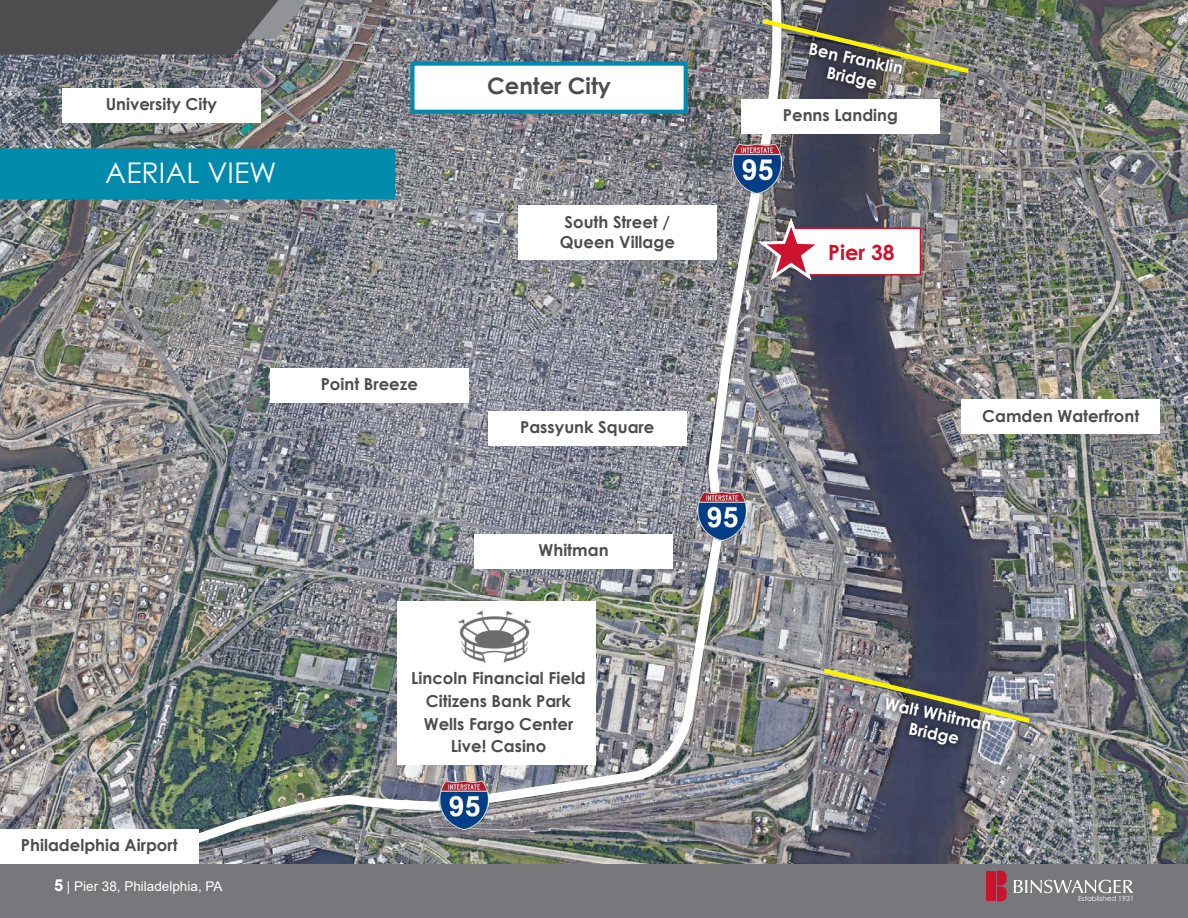
<style>
.page{position:relative;width:1188px;height:918px;background:#fff}
.page>*{position:absolute;margin:0;border:0;box-sizing:border-box;transform-origin:0 0}
.t1{font:28.5px "Century Gothic";color:#fff}
.t2{font:700 22.65px "Century Gothic";color:#4d4d4f}
.t3{font:700 21px "Century Gothic";color:#cd122d}
.t4{font:700 16.5px/22.5px "Century Gothic";color:#4d4d4f}
.t5{font:700 16.5px/19.5px "Century Gothic";color:#fff;text-align:center}
.t6{font:13.5px "Arial";color:#fff}
.t7{font:7.05px "Century Gothic";color:#fff}
.s1{font-weight:700;font-size:16.5px}
</style>
<div class="page">
<img style="left:0;top:0;width:1188px;height:864px">
<svg style="left:784px;top:218px;width:138px;height:66px"></svg>
<div style="left:741px;top:99px;width:199px;height:35px;background:#fff"></div>
<img style="left:100px;top:0;width:684px;height:864px">
<img style="left:732px;top:144px;width:49px;height:49px">
<img style="left:697px;top:491px;width:49px;height:50px">
<img style="left:440px;top:780px;width:49px;height:50px">
<div style="left:518px;top:205px;width:199px;height:54px;background:#fff"></div>
<div style="left:397px;top:601px;width:199px;height:164px;background:#fff"></div>
<div style="left:474px;top:534px;width:199px;height:35px;background:#fff"></div>
<div style="left:270px;top:368px;width:199px;height:35px;background:#fff"></div>
<div style="left:488px;top:411px;width:199px;height:35px;background:#fff"></div>
<div style="left:62px;top:88px;width:199px;height:35px;background:#fff"></div>
<div style="left:961px;top:400px;width:199px;height:34px;background:#fff"></div>
<div style="left:0;top:148px;width:395px;height:51px;background:#008aac"></div>
<div style="left:0;top:829px;width:199px;height:35px;background:#fff"></div>
<img style="left:819px;top:665px;width:216px;height:61px">
<div style="left:878px;top:690px;width:120px;height:62px;background:#000;opacity:.75"></div>
<img style="left:758px;top:16px;width:216px;height:60px">
<div style="left:802px;top:36px;width:108px;height:61px;background:#000;opacity:.75"></div>
<img style="left:459px;top:611px;width:71px;height:52px">
<div style="left:0;top:864px;width:1188px;height:54px;background:#77787b"></div>
<svg style="left:1014px;top:880px;width:119px;height:13px"></svg>
<div style="left:986px;top:871px;width:10px;height:14px;background:#cd122d"></div>
<div style="left:986px;top:887px;width:10px;height:14px;background:#cd122d"></div>
<svg style="left:997px;top:871px;width:10px;height:30px"></svg>
<svg style="left:0;top:0;width:307px;height:55px;background:#57585a"></svg>
<p class="t4" style="left:106px;top:92px;width:113px">University City</p>
<h1 class="t1" style="left:105px;top:153px;width:173px">AERIAL VIEW</h1>
<h2 class="t2" style="left:487px;top:69px;width:125px">Center City</h2>
<p class="t4" style="left:560px;top:212px;width:117px;line-height:19.5px">South Street /<br>Queen Village</p>
<p class="t4" style="left:21px;top:833px;width:158px">Philadelphia Airport</p>
<p class="t6" style="left:54px;top:877px;width:170px"><span class="s1">5</span> | Pier 38, Philadelphia, PA</p>
<p class="t4" style="left:321px;top:372px;width:99px">Point Breeze</p>
<p class="t4" style="left:520px;top:415px;width:136px">Passyunk Square</p>
<p class="t4" style="left:539px;top:538px;width:71px">Whitman</p>
<p class="t4" style="left:411px;top:667px;width:176px;text-align:center">Lincoln Financial Field<br>Citizens Bank Park<br>Wells Fargo Center<br>Live! Casino</p>
<p class="t5" style="left:811px;top:38px;width:98px;rotate:12deg">Ben Franklin<br>Bridge</p>
<p class="t4" style="left:783px;top:103px;width:117px">Penns Landing</p>
<p class="t3" style="left:828px;top:237px;width:68px">Pier 38</p>
<p class="t4" style="left:982px;top:404px;width:159px">Camden Waterfront</p>
<p class="t5" style="left:887px;top:693px;width:111px;rotate:12deg">Walt Whitman<br>Bridge</p>
<p class="t7" style="left:1078px;top:894px;width:57px">Established 1931</p>
</div>
